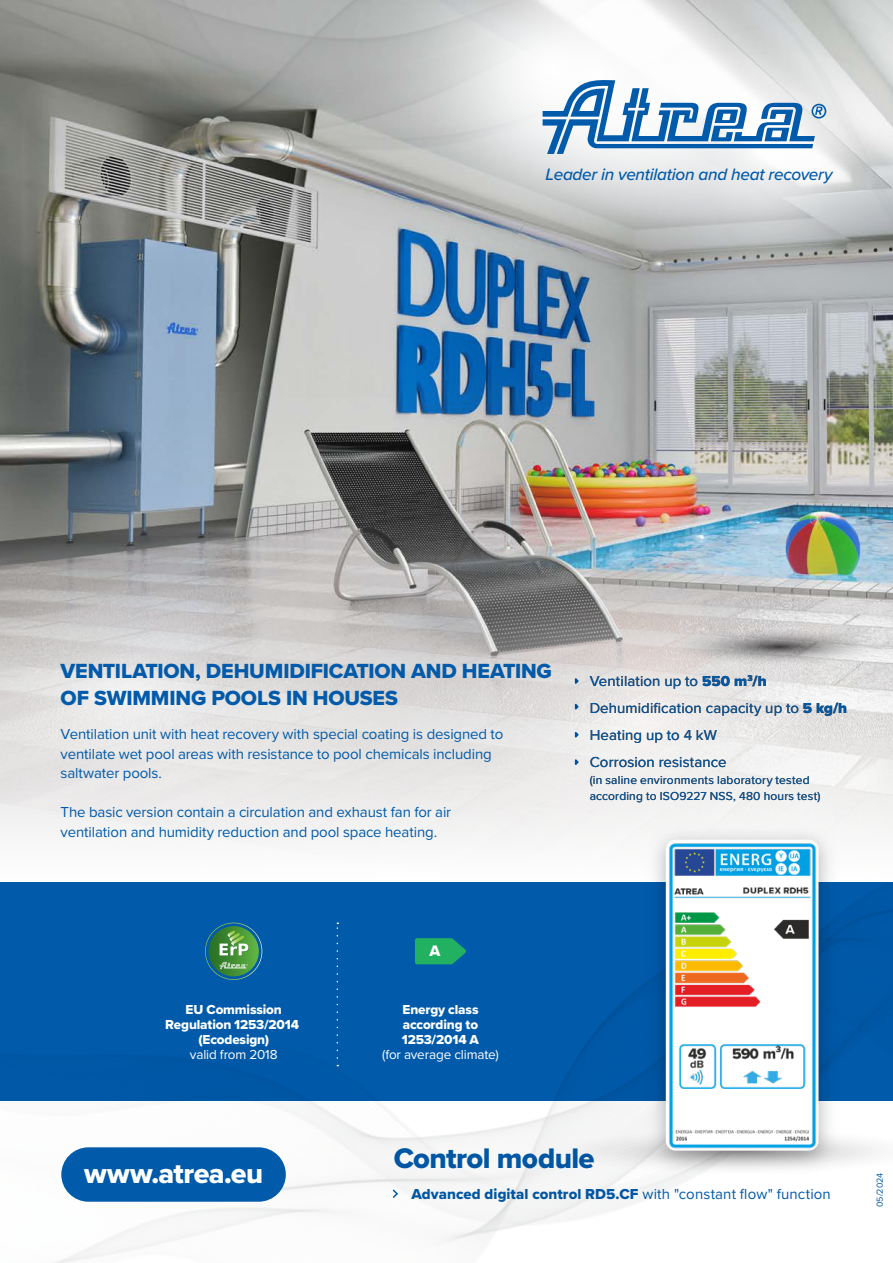
<style>
.page{position:relative;width:893px;height:1263px;background:#fff}
.page>*{position:absolute;margin:0;border:0;box-sizing:border-box;transform-origin:0 0}
.t1{font:29.4px "Proxima Nova Extrabld";letter-spacing:-.025em;color:#015aaa}
.t2{font:28.8px "Proxima Nova Extrabld";letter-spacing:-.02em;color:#fff}
.t3{font:21.3px/26.1px "Proxima Nova Extrabld";letter-spacing:-.01em;color:#015aaa}
.t4{font:italic 500 17.1px "Proxima Nova";letter-spacing:-.015em;color:#015aaa}
.t5{font:15.75px "Proxima Nova Extrabld";color:#fff}
.t6{font:15px/19.5px "Proxima Nova";letter-spacing:-.005em;color:#015aaa}
.t7{font:15px "Proxima Nova Extrabld";letter-spacing:.005em;color:#015aaa}
.t8{font:13.5px/15px "Proxima Nova Extrabld";letter-spacing:-.01em;color:#fff;text-align:justify}
.t9{font:13.5px "Proxima Nova";letter-spacing:-.01em;color:#fff}
.t10{font:12px/16.5px "Proxima Nova";letter-spacing:.015em;color:#015aaa}
.t11{font:9px "Proxima Nova";letter-spacing:-.005em;color:#015aaa}
.s1{font-family:"Proxima Nova Extrabld"}
.s2{font-family:"Proxima Nova"}
</style>
<div class="page">
<img style="left:0;top:1100px;width:893px;height:163px">
<img style="left:0;top:0;width:539px;height:342px">
<svg style="left:539px;top:0;width:354px;height:342px;background:#bcc0c4"></svg>
<svg style="left:368px;top:0;width:456px;height:307px;background:#b6bec4"></svg>
<svg style="left:322px;top:0;width:456px;height:297px;background:#c2c7ca"></svg>
<img style="left:0;top:342px;width:893px;height:503px">
<div style="left:0;top:882px;width:893px;height:218px;background:#015aaa"></div>
<svg style="left:391px;top:1188px;width:8px;height:11px"></svg>
<svg style="left:575px;top:678px;width:4px;height:6px"></svg>
<svg style="left:575px;top:704px;width:4px;height:5px"></svg>
<svg style="left:575px;top:732px;width:4px;height:5px"></svg>
<svg style="left:575px;top:759px;width:4px;height:6px"></svg>
<div style="left:61px;top:1147px;width:225px;height:55px;background:#015aaa;border-radius:27px"></div>
<svg style="left:415px;top:938px;width:51px;height:26px"></svg>
<svg style="left:205px;top:923px;width:57px;height:57px"></svg>
<svg style="left:337px;top:922px;width:1px;height:136px"></svg>
<svg style="left:543px;top:80px;width:283px;height:74px"></svg>
<svg style="left:533px;top:1126px;width:360px;height:49px"></svg>
<img style="left:640px;top:818px;width:204px;height:362px">
<img style="left:663px;top:837px;width:158px;height:316px">
<svg style="left:661px;top:627px;width:232px;height:39px;background:#c7c5c4"></svg>
<p class="t4" style="left:546px;top:161px;width:288px">Leader in ventilation and heat recovery</p>
<h3 class="t3" style="left:61px;top:658px;width:493px">VENTILATION, DEHUMIDIFICATION AND HEATING<br>OF SWIMMING POOLS IN HOUSES</h3>
<p class="t6" style="left:61px;top:724px;width:444px">Ventilation unit with heat recovery with special coating is designed to ventilate wet pool areas with resistance to pool chemicals including saltwater pools.</p>
<p class="t6" style="left:61px;top:802px;width:392px">The basic version contain a circulation and exhaust fan for air ventilation and humidity reduction and pool space heating.</p>
<p class="t6" style="left:590px;top:667px;width:259px;line-height:27px">Ventilation up to <span class="s1">550 m</span><sup>3</sup><span class="s1">/h<br></span>Dehumidification capacity up to <span class="s1">5 kg/h<br></span>Heating up to 4 kW<br>Corrosion resistance</p>
<p class="t10" style="left:590px;top:771px;width:232px">(in saline environments laboratory tested according to ISO9227 NSS, 480 hours test)</p>
<p class="t8" style="left:165px;top:1002px;width:135px;text-align:center">EU Commission<br>Regulation 1253/2014 (Ecodesign)</p>
<p class="t9" style="left:190px;top:1044px;width:89px">valid from 2018</p>
<h2 class="t2" style="left:84px;top:1152px;width:180px">www.atrea.eu</h2>
<p class="t5" style="left:429px;top:939px;width:12px">A</p>
<p class="t8" style="left:402px;top:1002px;width:79px">Energy class according to 1253/2014 A</p>
<p class="t9" style="left:382px;top:1044px;width:118px">(for average climate)</p>
<h1 class="t1" style="left:393px;top:1136px;width:203px">Control module</h1>
<p class="t7" style="left:411px;top:1183px;width:421px">Advanced digital control RD5.CF <span class="s2">with "constant flow" function</span></p>
<p class="t11" style="left:873px;top:1207px;width:36px;rotate:-90deg">05/2024</p>
</div>
